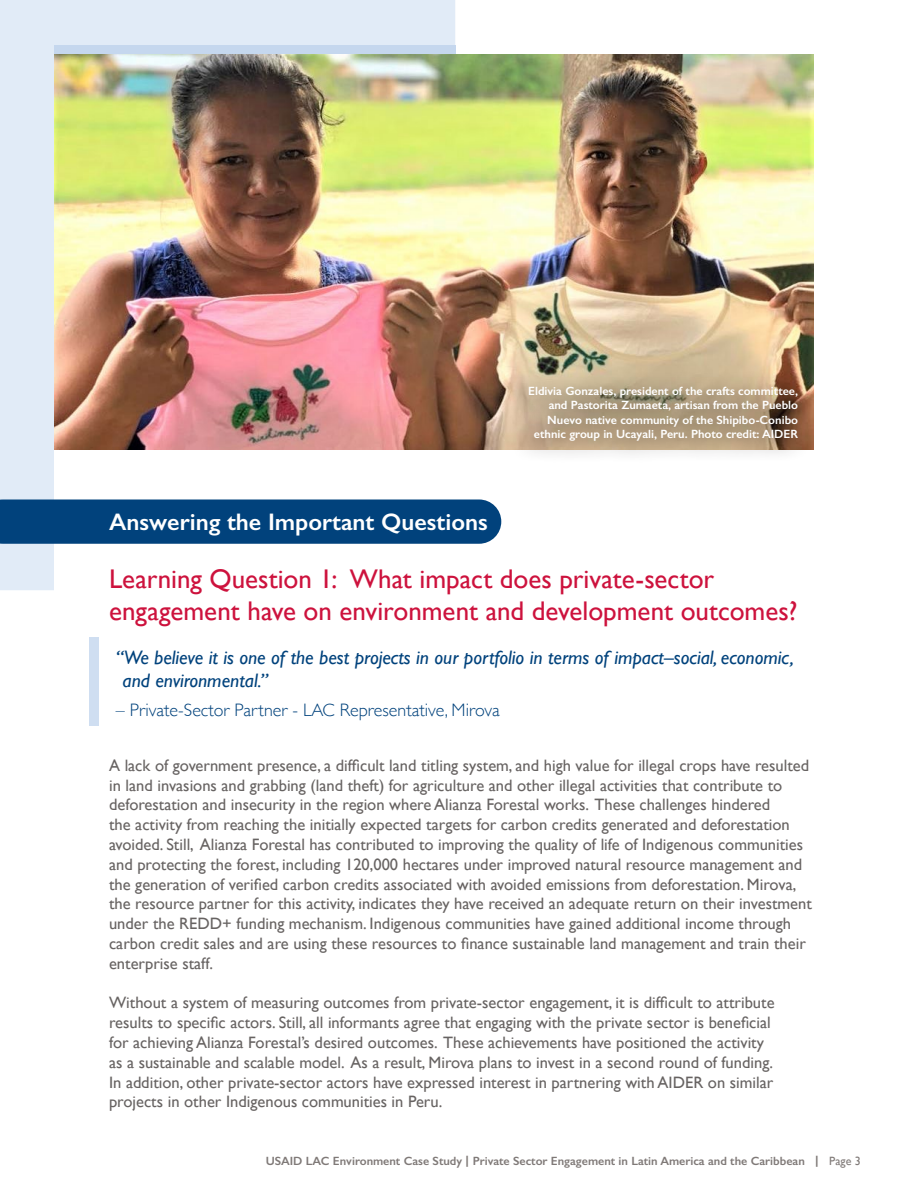
<style>
.page{position:relative;width:918px;height:1188px;background:#fff}
.page>*{position:absolute;margin:0;border:0;box-sizing:border-box;transform-origin:0 0}
.t1{font:27px/32.4px "Gill Sans";color:#cd123d}
.t2{font:600 24px "Gill Sans";color:#fff}
.t3{font:italic 19.5px/23.4px "Gill Sans";color:#01427c}
.t4{font:300 18px "Gill Sans";color:#01427c}
.t5{font:16.5px/19.8px "Gill Sans";color:#676362}
.t6{font:600 12px/14.4px "Gill Sans";color:#fff;text-align:right}
.t7{font:600 12px "Gill Sans";color:#7f7977}
.s1{font-weight:700}
.s2{font-weight:400}
</style>
<div class="page">
<div style="left:0;top:0;width:455px;height:590px;background:#e1ebf7"></div>
<div style="left:54px;top:54px;width:410px;height:548px;background:#fff"></div>
<div style="left:54px;top:45px;width:401px;height:9px;background:#c5d7ee"></div>
<div style="left:0;top:500px;width:501px;height:44px;background:#01427c"></div>
<div style="left:89px;top:637px;width:10px;height:89px;background:#cfdef1"></div>
<img style="left:54px;top:54px;width:759px;height:396px">
<div style="left:502px;top:368px;width:311px;height:97px;background:#231f20;opacity:.45"></div>
<p class="t6" style="left:528px;top:384px;width:271px">Eldivia Gonzales, president of the crafts committee, and Pastorita Zumaeta, artisan from the Pueblo Nuevo native community of the Shipibo-Conibo ethnic group in Ucayali, Peru. Photo credit: AIDER</p>
<h2 class="t2" style="left:109px;top:508px;width:380px">Answering the Important Questions</h2>
<h3 class="t1" style="left:109px;top:562px;width:690px">Learning Question 1: What impact does private-sector engagement have on environment and development outcomes?</h3>
<p class="t3" style="left:123px;top:646px;width:673px;text-indent:-7px">“We believe it is one of the best projects in our portfolio in terms of impact–social, economic, and environmental.”</p>
<p class="t4" style="left:116px;top:696px;width:385px">– Private-Sector Partner - LAC Representative, Mirova</p>
<p class="t5" style="left:109px;top:755px;width:704px">A lack of government presence, a difficult land titling system, and high value for illegal crops have resulted in land invasions and grabbing (land theft) for agriculture and other illegal activities that contribute to deforestation and insecurity in the region where Alianza Forestal works. These challenges hindered<br>the activity from reaching the initially expected targets for carbon credits generated and deforestation avoided. Still, Alianza Forestal has contributed to improving the quality of life of Indigenous communities and protecting the forest, including 120,000 hectares under improved natural resource management and the generation of verified carbon credits associated with avoided emissions from deforestation. Mirova, the resource partner for this activity, indicates they have received an adequate return on their investment under the REDD+ funding mechanism. Indigenous communities have gained additional income through carbon credit sales and are using these resources to finance sustainable land management and train their enterprise staff.</p>
<p class="t5" style="left:109px;top:993px;width:667px">Without a system of measuring outcomes from private-sector engagement, it is difficult to attribute results to specific actors. Still, all informants agree that engaging with the private sector is beneficial for achieving Alianza Forestal’s desired outcomes. These achievements have positioned the activity as a sustainable and scalable model. As a result, Mirova plans to invest in a second round of funding.<br>In addition, other private-sector actors have expressed interest in partnering with AIDER on similar projects in other Indigenous communities in Peru.</p>
<p class="t7" style="left:266px;top:1154px;width:596px">USAID LAC Environment Case Study <span class="s1">|</span> Private Sector Engagement in Latin America and the Caribbean <span class="s1">|</span> <span class="s2">Page 3</span></p>
</div>
